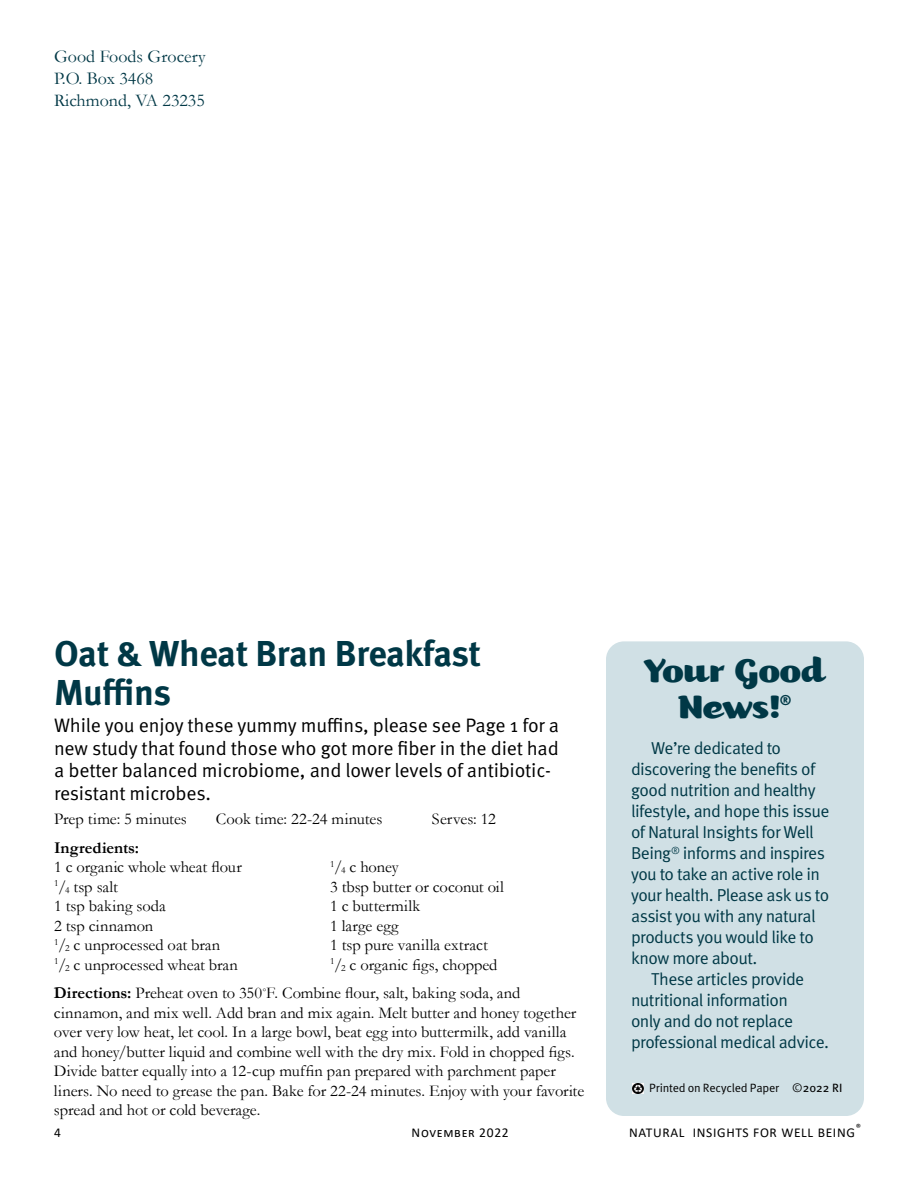
<style>
.page{position:relative;width:918px;height:1188px;background:#fff}
.page>*{position:absolute;margin:0;border:0;box-sizing:border-box;transform-origin:0 0}
.t1{font:39px/36px "Kari OSF";color:#003846;text-align:center}
.t2{font:700 36px/39px "Meta OT";letter-spacing:-.01em;color:#003846}
.t3{font:19.5px/22.5px "Meta OT";letter-spacing:-.01em;color:#000}
.t4{font:18px/21.6px "Garamond";color:#003846}
.t5{font:17.25px/21px "Meta OT";letter-spacing:-.035em;color:#003846}
.t6{font:16.5px/19.5px "Garamond";color:#000}
.t7{font:700 16.5px "Garamond";color:#000}
.t8{font:700 13.95px "Meta OT";color:#003846}
.t9{font:13.5px "Calibri";letter-spacing:.05em;color:#000}
.t10{font:12px "Meta OT";letter-spacing:-.015em;color:#000}
.s1{font-size:9.6px}
.s2{font-weight:700}
.s3{font-style:inherit}
</style>
<div class="page">
<div style="left:606px;top:641px;width:258px;height:475px;background:#d0e0e5;border-radius:18px"></div>
<svg style="left:633px;top:1083px;width:11px;height:11px"></svg>
<p class="t4" style="left:54px;top:45px;width:153px">Good Foods Grocery<br>P.O. Box 3468<br>Richmond, VA 23235</p>
<h2 class="t2" style="left:54px;top:634px;width:429px">Oat &amp; Wheat Bran Breakfast<br>Muffins</h2>
<p class="t3" style="left:54px;top:715px;width:507px">While you enjoy these yummy muffins, please see Page 1 for a new study that found those who got more fiber in the diet had a better balanced microbiome, and lower levels of antibiotic&shy;resistant microbes.</p>
<p class="t6" style="left:54px;top:809px;width:134px">Prep time: 5 minutes</p>
<p class="t6" style="left:216px;top:809px;width:168px">Cook time: 22-24 minutes</p>
<p class="t6" style="left:432px;top:809px;width:65px">Serves: 12</p>
<p class="t7" style="left:54px;top:836px;width:87px">Ingredients:</p>
<p class="t6" style="left:54px;top:857px;width:189px">1 c organic whole wheat flour<br><sup>1</sup>/<span class="s1">4</span> tsp salt<br>1 tsp baking soda<br>2 tsp cinnamon<br><sup>1</sup>/<span class="s1">2</span> c unprocessed oat bran<br><sup>1</sup>/<span class="s1">2</span> c unprocessed wheat bran</p>
<p class="t6" style="left:330px;top:857px;width:176px"><sup>1</sup>/<span class="s1">4</span> c honey<br>3 tbsp butter or coconut oil<br>1 c buttermilk<br>1 large egg<br>1 tsp pure vanilla extract<br><sup>1</sup>/<span class="s1">2</span> c organic figs, chopped</p>
<p class="t6" style="left:54px;top:983px;width:532px"><span class="s2">Directions:</span> Preheat oven to 350<sup>◦</sup>F. Combine flour, salt, baking soda, and cinnamon, and mix well. Add bran and mix again. Melt butter and honey together over very low heat, let cool. In a large bowl, beat egg into buttermilk, add vanilla and honey/butter liquid and combine well with the dry mix. Fold in chopped figs.<br>Divide batter equally into a 12-cup muffin pan prepared with parchment paper liners. No need to grease the pan. Bake for 22-24 minutes. Enjoy with your favorite spread and hot or cold beverage.</p>
<h1 class="t1" style="left:644px;top:653px;width:184px">Your Good<br>News!</h1>
<p class="t8" style="left:780px;top:692px;width:13px">®</p>
<p class="t5" style="left:631px;top:738px;width:200px;text-indent:20px">We’re dedicated to discovering the benefits of good nutrition and healthy lifestyle, and hope this issue of Natural Insights for Well<br>Being<sup>®</sup> informs and inspires you to take an active role in your health. Please ask us to assist you with any natural products you would like to know more about.</p>
<p class="t5" style="left:631px;top:969px;width:200px;text-indent:20px">These articles provide nutritional information<br>only and do not replace professional medical advice.</p>
<p class="t10" style="left:649px;top:1081px;width:195px">Printed on Recycled Paper ©<span class="s3">2022 RI</span></p>
<p class="t9" style="left:54px;top:1123px;width:8px">4</p>
<p class="t9" style="left:412px;top:1123px;width:99px">November 2022</p>
<p class="t9" style="left:629px;top:1123px;width:233px">NATURAL INSIGHTS FOR WELL BEING<sup>®</sup></p>
</div>
